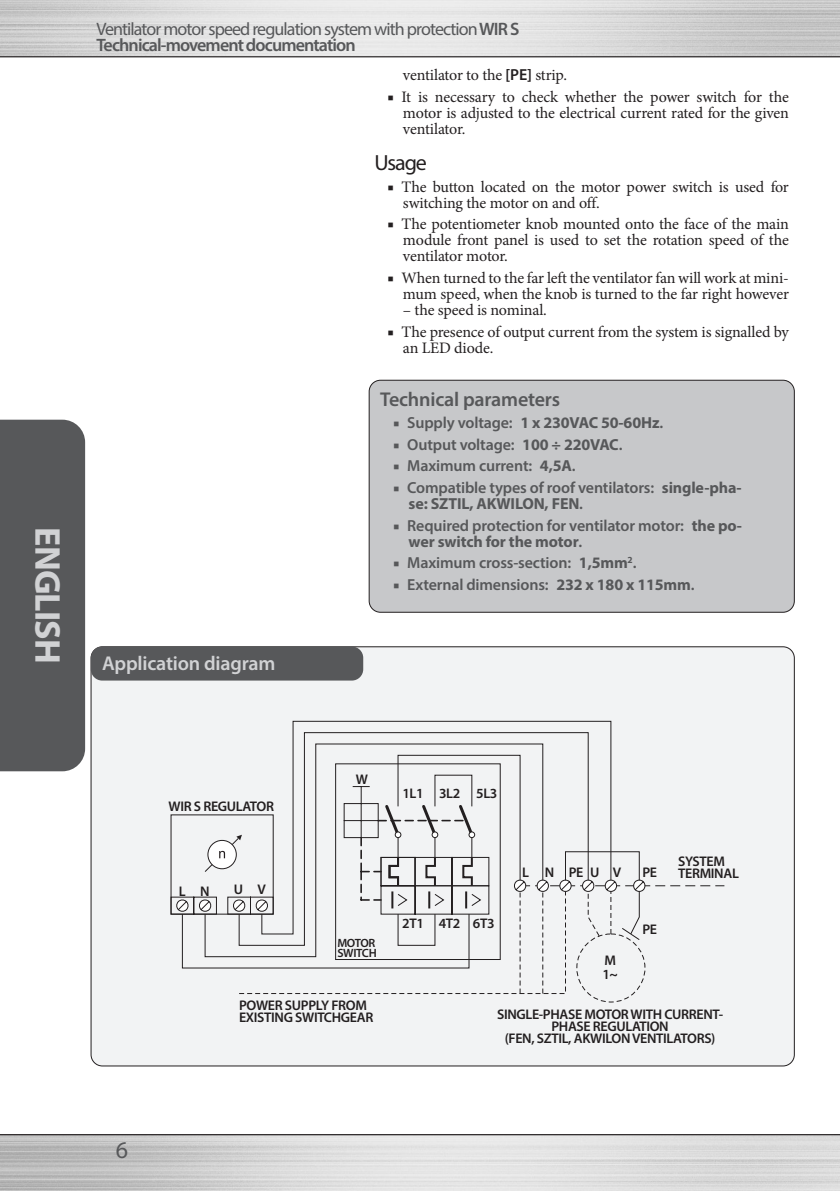
<style>
.page{position:relative;width:840px;height:1191px;background:#fff}
.page>*{position:absolute;margin:0;border:0;box-sizing:border-box;transform-origin:0 0}
.t1{font:700 36px "Myriad Pro";letter-spacing:-.025em;color:#d1d2d4}
.t2{font:24px "Myriad Pro";color:#57585a}
.Nagłówek{font:22px "Myriad Pro";letter-spacing:-.05em;color:#231f20}
.Uwaga_-_tytuł{font:600 20px "Myriad Pro";letter-spacing:-.01em;color:#57585a}
.Uwaga_-_tytuł-2{font:600 20px "Myriad Pro";letter-spacing:-.01em;color:#d1d2d4}
.t3{font:18px/16px "Myriad Pro";letter-spacing:-.05em;color:#57585a}
.Normalny_-_podpunkty{font:16px/16px "Minion Pro";letter-spacing:-.015em;color:#231f20;text-align:justify}
.Normalny_-_podpunkty-2{font:600 16px/16px "Myriad Pro";letter-spacing:-.01em;color:#57585a}
.Uwaga_-_treść{font:600 14px/12px "Myriad Pro";letter-spacing:-.025em;color:#231f20}
.Uwaga_-_treść-2{font:600 12px "Myriad Pro";letter-spacing:-.025em;color:#231f20}
.s1{font-weight:600}
.s2{font-family:"Myriad Pro";font-weight:600}
.s3{font-family:"Minion Pro";font-weight:400}
.s4{font-weight:700}
</style>
<div class="page">
<div style="left:0;top:420px;width:85px;height:351px;background:#57585a"></div>
<hr style="left:0;top:56px;width:839px;height:1px;background:#231f20">
<hr style="left:0;top:1134px;width:839px;height:1px;background:#231f20">
<div style="left:91px;top:647px;width:702px;height:419px;background:#f2f3f4;border-radius:11px"></div>
<div style="left:369px;top:380px;width:424px;height:232px;background:#c7c8ca;border-radius:11px"></div>
<div style="left:369px;top:380px;width:425px;height:232px;border:1px solid #231f20;border-radius:11px"></div>
<div style="left:91px;top:646px;width:272px;height:34px;background:#57585a;border-radius:11px"></div>
<svg style="left:292px;top:720px;width:319px;height:65px"></svg>
<svg style="left:170px;top:785px;width:554px;height:209px"></svg>
<h1 class="t1" style="left:71px;top:527px;width:138px;rotate:90deg">ENGLISH</h1>
<p class="t3" style="left:96px;top:21px;width:424px">Ventilator motor speed regulation system with protection <span class="s1">WIR S<br>Technical-movement documentation</span></p>
<p class="Uwaga_-_tytuł-2" style="left:102px;top:650px;width:175px">Application diagram</p>
<p class="Normalny_-_podpunkty" style="left:403px;top:67px;width:165px">ventilator to the <span class="s2">[PE]</span> strip.</p>
<p class="Normalny_-_podpunkty" style="left:403px;top:89px;width:387px;text-indent:-16px">■ It is necessary to check whether the power switch for the motor is adjusted to the electrical current rated for the given ventilator.</p>
<p class="Nagłówek" style="left:374px;top:149px;width:54px">Usage</p>
<p class="Normalny_-_podpunkty" style="left:403px;top:179px;width:387px;text-indent:-16px">■ The button located on the motor power switch is used for switching the motor on and off.</p>
<p class="Normalny_-_podpunkty" style="left:403px;top:216px;width:387px;text-indent:-16px">■ The potentiometer knob mounted onto the face of the main module front panel is used to set the rotation speed of the ventilator motor.</p>
<p class="Normalny_-_podpunkty" style="left:387px;top:270px;width:403px;text-align:right">■ When turned to the far left the ventilator fan will work at mini&shy;mum speed, when the knob is turned to the far right however</p>
<p class="Normalny_-_podpunkty" style="left:403px;top:302px;width:145px">– the speed is nominal.</p>
<p class="Normalny_-_podpunkty" style="left:403px;top:324px;width:387px;text-indent:-16px">■ The presence of output current from the system is signalled by an LED diode.</p>
<p class="Uwaga_-_tytuł" style="left:380px;top:387px;width:181px">Technical parameters</p>
<p class="Normalny_-_podpunkty-2" style="left:393px;top:414px;width:271px"><span class="s3">■</span> Supply voltage: <span class="s4">1 x 230VAC 50-60Hz</span>.</p>
<p class="Normalny_-_podpunkty-2" style="left:393px;top:436px;width:231px"><span class="s3">■</span> Output voltage: <span class="s4">100 ÷ 220VAC</span>.</p>
<p class="Normalny_-_podpunkty-2" style="left:393px;top:457px;width:184px"><span class="s3">■</span> Maximum current: <span class="s4">4,5A</span>.</p>
<p class="Normalny_-_podpunkty-2" style="left:408px;top:479px;width:334px;text-indent:-16px"><span class="s3">■</span> Compatible types of roof ventilators: <span class="s4">single-pha&shy;se: SZTIL, AKWILON, FEN</span>.</p>
<p class="Normalny_-_podpunkty-2" style="left:408px;top:517px;width:335px;text-indent:-16px"><span class="s3">■</span> Required protection for ventilator motor: <span class="s4">the po&shy;wer switch for the motor</span>.</p>
<p class="Normalny_-_podpunkty-2" style="left:393px;top:554px;width:245px"><span class="s3">■</span> Maximum cross-section: <span class="s4">1,5mm</span><sup>2</sup>.</p>
<p class="Normalny_-_podpunkty-2" style="left:393px;top:576px;width:303px"><span class="s3">■</span> External dimensions: <span class="s4">232 x 180 x 115mm</span>.</p>
<h2 class="t2" style="left:116px;top:1135px;width:14px">6</h2>
<p class="Uwaga_-_treść" style="left:168px;top:799px;width:107px">WIR S REGULATOR</p>
<p class="Uwaga_-_treść" style="left:179px;top:884px;width:8px">L</p>
<p class="Uwaga_-_treść" style="left:200px;top:884px;width:11px">N</p>
<p class="Uwaga_-_treść" style="left:233px;top:883px;width:11px">U</p>
<p class="Uwaga_-_treść" style="left:257px;top:883px;width:10px">V</p>
<p class="Uwaga_-_treść" style="left:355px;top:772px;width:14px">W</p>
<p class="Uwaga_-_treść-2" style="left:337px;top:935px;width:40px">MOTOR</p>
<p class="Uwaga_-_treść-2" style="left:337px;top:945px;width:41px">SWITCH</p>
<p class="Uwaga_-_treść" style="left:239px;top:999px;width:136px">POWER SUPPLY FROM<br>EXISTING SWITCHGEAR</p>
<p class="Uwaga_-_treść" style="left:402px;top:787px;width:23px">1L1</p>
<p class="Uwaga_-_treść" style="left:439px;top:787px;width:23px">3L2</p>
<p class="Uwaga_-_treść" style="left:476px;top:787px;width:23px">5L3</p>
<p class="Uwaga_-_treść" style="left:402px;top:917px;width:23px">2T1</p>
<p class="Uwaga_-_treść" style="left:438px;top:917px;width:23px">4T2</p>
<p class="Uwaga_-_treść" style="left:472px;top:917px;width:23px">6T3</p>
<p class="Uwaga_-_treść" style="left:522px;top:866px;width:8px">L</p>
<p class="Uwaga_-_treść" style="left:544px;top:866px;width:11px">N</p>
<p class="Uwaga_-_treść" style="left:568px;top:866px;width:16px">PE</p>
<p class="Uwaga_-_treść" style="left:590px;top:866px;width:11px">U</p>
<p class="Uwaga_-_treść" style="left:612px;top:866px;width:10px">V</p>
<p class="Uwaga_-_treść" style="left:642px;top:866px;width:16px">PE</p>
<p class="Uwaga_-_treść" style="left:604px;top:954px;width:13px">M</p>
<p class="Uwaga_-_treść" style="left:602px;top:968px;width:17px">1~</p>
<p class="Uwaga_-_treść" style="left:642px;top:923px;width:16px">PE</p>
<p class="Uwaga_-_treść" style="left:677px;top:854px;width:62px">SYSTEM<br>TERMINAL</p>
<p class="Uwaga_-_treść" style="left:497px;top:1007px;width:227px;text-align:center">SINGLE-PHASE MOTOR WITH CURRENT-<br>PHASE REGULATION</p>
<p class="Uwaga_-_treść" style="left:504px;top:1031px;width:212px">(FEN, SZTIL, AKWILON VENTILATORS)</p>
</div>
